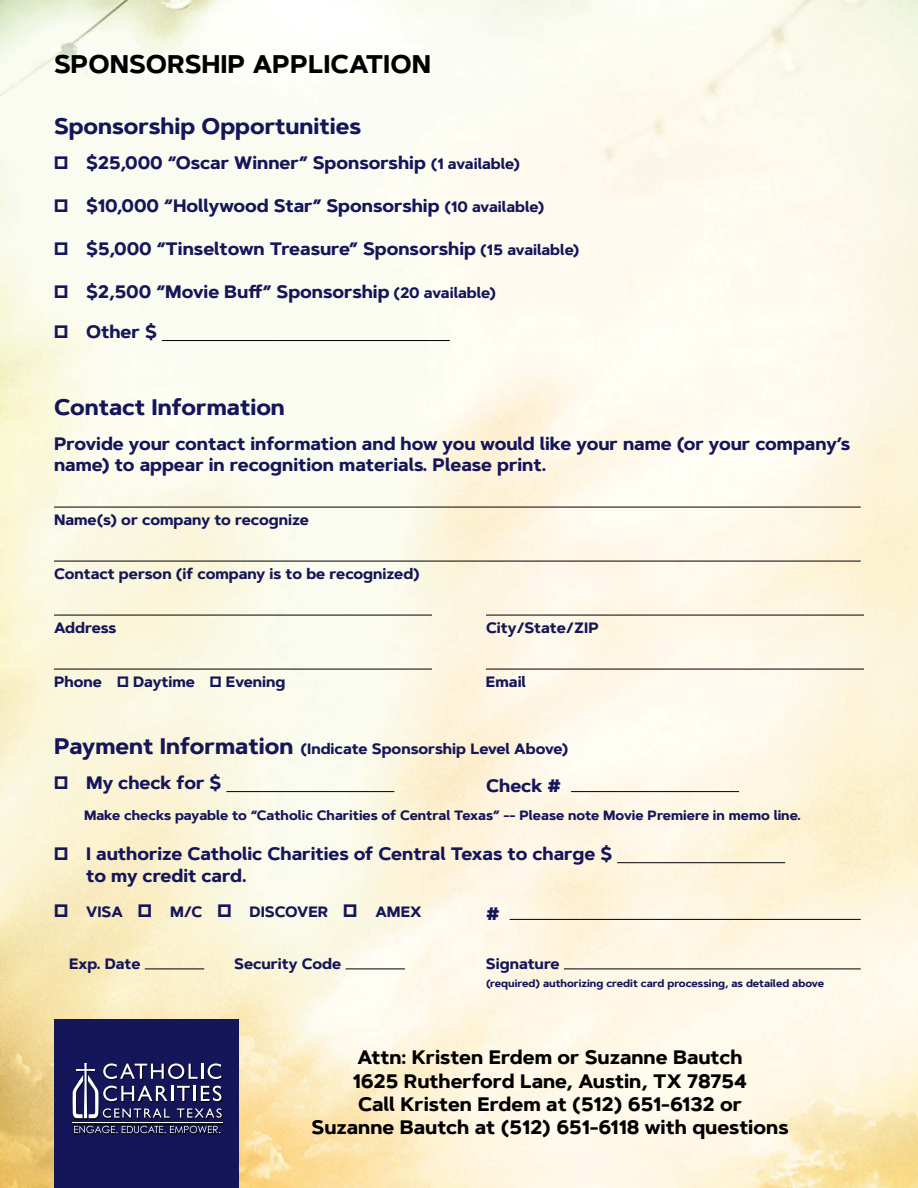
<style>
.page{position:relative;width:918px;height:1188px;background:#fff}
.page>*{position:absolute;margin:0;border:0;box-sizing:border-box;transform-origin:0 0}
.t1{font:700 25.5px "Artegra Sans";color:#000}
.t2{font:700 22.5px "Artegra Sans";color:#151559}
.t3{font:700 19.5px/23.4px "Artegra Sans";color:#000;text-align:center}
.t4{font:700 18px/21.6px "Artegra Sans";color:#151559}
.t5{font:700 15px "Artegra Sans";color:#151559}
.t6{font:700 13.5px "Artegra Sans";color:#151559}
.t7{font:700 10.5px "Artegra Sans";color:#151559}
.s1{font-size:15px}
.s2{font-size:22.5px}
.s3{font-size:18px}
</style>
<div class="page">
<img style="left:0;top:0;width:918px;height:1188px">
<hr style="left:162px;top:340px;width:288px;height:1px;background:#000">
<hr style="left:54px;top:507px;width:807px;height:1px;background:#000">
<hr style="left:54px;top:561px;width:807px;height:1px;background:#000">
<hr style="left:54px;top:615px;width:378px;height:1px;background:#000">
<hr style="left:486px;top:615px;width:378px;height:1px;background:#000">
<hr style="left:54px;top:669px;width:378px;height:1px;background:#000">
<hr style="left:486px;top:669px;width:378px;height:1px;background:#000">
<hr style="left:226px;top:791px;width:168px;height:1px;background:#000">
<hr style="left:571px;top:791px;width:168px;height:1px;background:#000">
<hr style="left:617px;top:862px;width:168px;height:1px;background:#000">
<hr style="left:510px;top:919px;width:351px;height:1px;background:#000">
<hr style="left:145px;top:969px;width:59px;height:1px;background:#000">
<hr style="left:346px;top:969px;width:59px;height:1px;background:#000">
<hr style="left:564px;top:969px;width:297px;height:1px;background:#000">
<div style="left:55px;top:1020px;width:184px;height:168px;background:#151559"></div>
<div style="left:73px;top:1064px;width:151px;height:71px;background:#000;opacity:.75"></div>
<svg style="left:72px;top:1063px;width:150px;height:55px"></svg>
<hr style="left:72px;top:1122px;width:150px;height:1px;background:#fff">
<svg style="left:74px;top:1126px;width:146px;height:7px"></svg>
<h1 class="t1" style="left:54px;top:45px;width:379px">SPONSORSHIP APPLICATION</h1>
<p class="t2" style="left:54px;top:109px;width:309px">Sponsorship Opportunities</p>
<p class="t4" style="left:54px;top:152px;width:468px">□ $25,000 “Oscar Winner” Sponsorship <span class="s1">(1 available)</span></p>
<p class="t4" style="left:54px;top:195px;width:492px">□ $10,000 “Hollywood Star” Sponsorship <span class="s1">(10 available)</span></p>
<p class="t4" style="left:54px;top:238px;width:527px">□ $5,000 “Tinseltown Treasure” Sponsorship <span class="s1">(15 available)</span></p>
<p class="t4" style="left:54px;top:282px;width:444px">□ $2,500 “Movie Buff” Sponsorship <span class="s1">(20 available)</span></p>
<p class="t4" style="left:54px;top:321px;width:104px">□ Other $</p>
<p class="t2" style="left:54px;top:390px;width:232px">Contact Information</p>
<p class="t4" style="left:54px;top:433px;width:798px">Provide your contact information and how you would like your name (or your company’s name) to appear in recognition materials. Please print.</p>
<p class="t5" style="left:54px;top:509px;width:256px">Name(s) or company to recognize</p>
<p class="t5" style="left:54px;top:563px;width:367px">Contact person (if company is to be recognized)</p>
<p class="t5" style="left:54px;top:617px;width:64px">Address</p>
<p class="t5" style="left:486px;top:617px;width:114px">City/State/ZIP</p>
<p class="t5" style="left:54px;top:671px;width:233px">Phone □ Daytime □ Evening</p>
<p class="t5" style="left:486px;top:671px;width:42px">Email</p>
<p class="t5" style="left:54px;top:738px;width:516px"><span class="s2">Payment Information</span> (Indicate Sponsorship Level Above)</p>
<p class="t4" style="left:54px;top:772px;width:169px">□ My check for $</p>
<p class="t4" style="left:486px;top:775px;width:76px">Check #</p>
<p class="t6" style="left:84px;top:806px;width:718px">Make checks payable to “Catholic Charities of Central Texas” -- Please note Movie Premiere in memo line.</p>
<p class="t4" style="left:86px;top:843px;width:527px;text-indent:-32px">□ I authorize Catholic Charities of Central Texas to charge $ to my credit card.</p>
<p class="t5" style="left:54px;top:900px;width:369px"><span class="s3">□</span> VISA <span class="s3">□</span> M/C <span class="s3">□</span> DISCOVER <span class="s3">□</span> AMEX</p>
<p class="t4" style="left:486px;top:903px;width:15px">#</p>
<p class="t5" style="left:69px;top:953px;width:73px">Exp. Date</p>
<p class="t5" style="left:234px;top:953px;width:109px">Security Code</p>
<p class="t5" style="left:486px;top:953px;width:75px">Signature</p>
<p class="t7" style="left:486px;top:976px;width:340px">(required) authorizing credit card processing, as detailed above</p>
<p class="t3" style="left:312px;top:1046px;width:478px">Attn: Kristen Erdem or Suzanne Bautch<br>1625 Rutherford Lane, Austin, TX 78754<br>Call Kristen Erdem at (512) 651-6132 or<br>Suzanne Bautch at (512) 651-6118 with questions</p>
</div>
